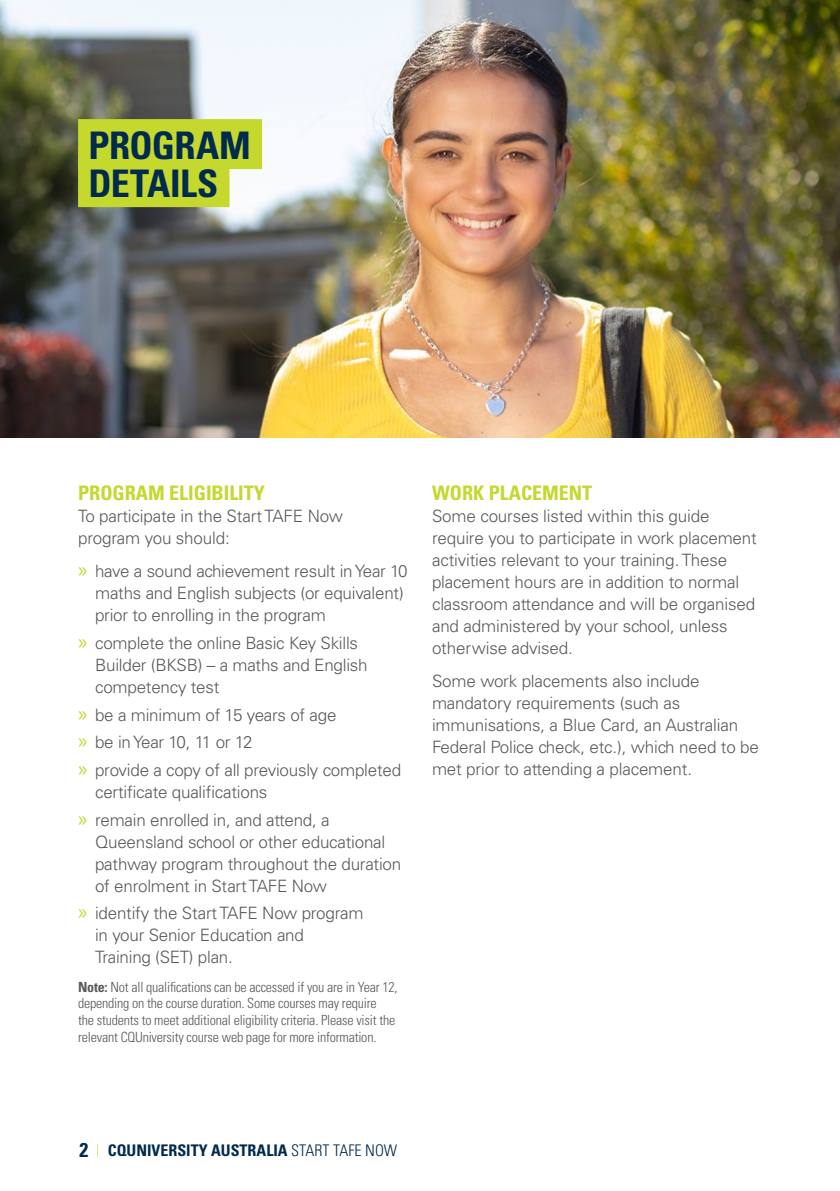
<style>
.page{position:relative;width:840px;height:1191px;background:#fff}
.page>*{position:absolute;margin:0;border:0;box-sizing:border-box;transform-origin:0 0}
.t1{font:700 condensed 38px/38px "Univers LT Std";letter-spacing:-.015em;color:#002a4e}
.t2{font:700 condensed 20px "Univers LT Std";color:#c4d82e}
.t3{font:300 17px/22px "Univers LT Std";letter-spacing:-.015em;color:#58595b}
.t4{font:700 condensed 16px "Univers LT Std";color:#002a4e}
.t5{font:300 condensed 14px/16.8px "Univers LT Std";letter-spacing:-.015em;color:#58595b}
.s1{font-family:"Myriad Pro";font-weight:400;font-size:22px;color:#c4d82e}
.s2{font-weight:700}
.s3{font-size:20px}
.s4{font-weight:100;font-stretch:ultra-condensed;font-size:18px;color:#c4d82e}
.s5{font-weight:300}
</style>
<div class="page">
<img style="left:0;top:0;width:839px;height:437px">
<div style="left:78px;top:119px;width:184px;height:50px;background:#c4d82e"></div>
<div style="left:78px;top:157px;width:151px;height:50px;background:#c4d82e"></div>
<h1 class="t1" style="left:88px;top:126px;width:164px">PROGRAM<br>DETAILS</h1>
<p class="t2" style="left:78px;top:480px;width:188px">PROGRAM ELIGIBILITY</p>
<p class="t3" style="left:78px;top:505px;width:266px">To participate in the Start TAFE Now program you should:</p>
<p class="t3" style="left:95px;top:560px;width:314px;text-indent:-17px"><span class="s1">»</span> have a sound achievement result in Year 10 maths and English subjects (or equivalent) prior to enrolling in the program</p>
<p class="t3" style="left:95px;top:632px;width:274px;text-indent:-17px"><span class="s1">»</span> complete the online Basic Key Skills<br>Builder (BKSB) – a maths and English competency test</p>
<p class="t3" style="left:78px;top:701px;width:324px;line-height:27.6px"><span class="s1">»</span> be a minimum of 15 years of age<br><span class="s1">»</span> be in Year 10, 11 or 12<br><span class="s1">»</span> provide a copy of all previously completed</p>
<p class="t3" style="left:78px;top:778px;width:253px;line-height:27.6px;text-indent:17px">certificate qualifications<br><span class="s1">»</span> remain enrolled in, and attend, a</p>
<p class="t3" style="left:95px;top:830px;width:307px">Queensland school or other educational pathway program throughout the duration of enrolment in Start TAFE Now</p>
<p class="t3" style="left:95px;top:902px;width:270px;text-indent:-17px"><span class="s1">»</span> identify the Start TAFE Now program in your Senior Education and<br>Training (SET) plan.</p>
<p class="t5" style="left:78px;top:978px;width:321px"><span class="s2">Note:</span> Not all qualifications can be accessed if you are in Year 12, depending on the course duration. Some courses may require<br>the students to meet additional eligibility criteria. Please visit the relevant CQUniversity course web page for more information.</p>
<p class="t2" style="left:432px;top:480px;width:162px">WORK PLACEMENT</p>
<p class="t3" style="left:432px;top:505px;width:326px">Some courses listed within this guide require you to participate in work placement activities relevant to your training. These placement hours are in addition to normal classroom attendance and will be organised and administered by your school, unless otherwise advised.</p>
<p class="t3" style="left:432px;top:670px;width:328px">Some work placements also include mandatory requirements (such as immunisations, a Blue Card, an Australian Federal Police check, etc.), which need to be met prior to attending a placement.</p>
<p class="t4" style="left:79px;top:1140px;width:319px"><span class="s3">2</span> <span class="s4">|</span> CQUNIVERSITY AUSTRALIA <span class="s5">START TAFE NOW</span></p>
</div>
